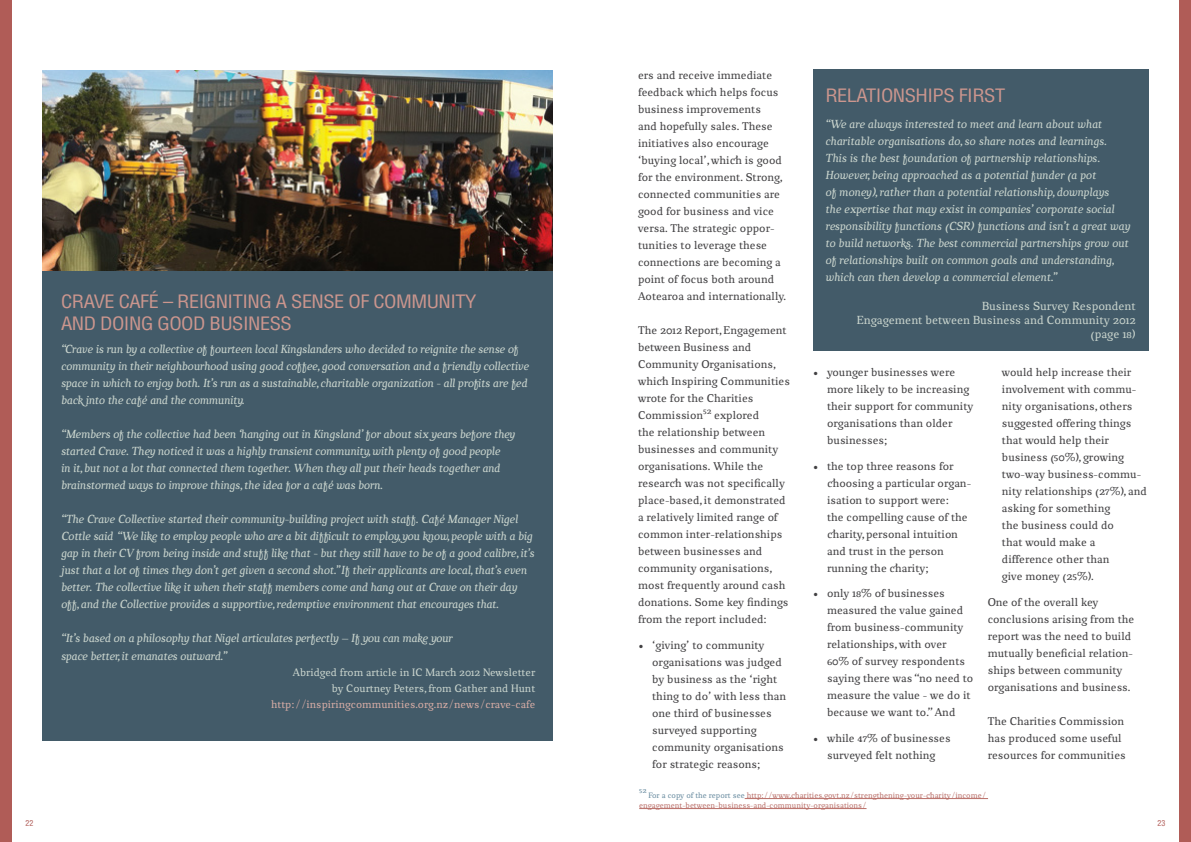
<style>
.page{position:relative;width:1191px;height:842px;background:#fff}
.page>*{position:absolute;margin:0;border:0;box-sizing:border-box;transform-origin:0 0}
.t1{font:condensed 18px/22px "Helvetica";letter-spacing:-.025em;color:#cc968e;scale:1.13 1}
.t2{font:italic 12px/17px "Chucaratext";color:#c9d4cd}
.t3{font:12px/14px "Chucaratext";color:#c9d4cd;text-align:right}
.t4{font:11.5px/17px "Chucaratext";color:#414042}
.t5{font:11px/16px "Chucaratext";color:#c9d4cd;text-align:right}
.t6{font:11px "Chucaratext";color:#d6aca5}
.t7{font:8px/10px "Chucaratext";color:#b96e68}
.t8{font:condensed 8px "Helvetica";color:#b05c57}
.t9{font:8px "Chucaratext";color:#698ca0}
.s1{color:#698ca0}
</style>
<div class="page">
<div style="left:1179px;top:0;width:12px;height:842px;background:#b05c57"></div>
<div style="left:0;top:0;width:11px;height:842px;background:#b05c57"></div>
<div style="left:43px;top:270px;width:510px;height:471px;background:#435b69"></div>
<img style="left:43px;top:71px;width:510px;height:199px">
<div style="left:813px;top:70px;width:335px;height:281px;background:#435b69"></div>
<hr style="left:744px;top:798px;width:244px;height:1px;background:#b96e68">
<hr style="left:639px;top:808px;width:227px;height:1px;background:#b96e68">
<h1 class="t1" style="left:61px;top:291px;width:369px">CRAVE CAFÉ – REIGNITING A SENSE OF COMMUNITY<br>AND DOING GOOD BUSINESS</h1>
<p class="t2" style="left:61px;top:341px;width:469px">“Crave is run by a collective of fourteen local Kingslanders who decided to reignite the sense of community in their neighbourhood using good coffee, good conversation and a friendly collective space in which to enjoy both. It’s run as a sustainable, charitable organization – all profits are fed back into the café and the community.</p>
<p class="t2" style="left:61px;top:426px;width:455px">“Members of the collective had been ‘hanging out in Kingsland’ for about six years before they started Crave. They noticed it was a highly transient community, with plenty of good people<br>in it, but not a lot that connected them together. When they all put their heads together and brainstormed ways to improve things, the idea for a café was born.</p>
<p class="t2" style="left:61px;top:511px;width:475px">“The Crave Collective started their community-building project with staff. Café Manager Nigel Cottle said “We like to employ people who are a bit difficult to employ, you know, people with a big gap in their CV from being inside and stuff like that – but they still have to be of a good calibre, it’s just that a lot of times they don’t get given a second shot.” If their applicants are local, that’s even better. The collective like it when their staff members come and hang out at Crave on their day off, and the Collective provides a supportive, redemptive environment that encourages that.</p>
<p class="t2" style="left:61px;top:629px;width:393px;line-height:18px">“It’s based on a philosophy that Nigel articulates perfectly — If you can make your space better, it emanates outward.”</p>
<p class="t5" style="left:293px;top:665px;width:244px">Abridged from article in IC March 2012 Newsletter by Courtney Peters, from Gather and Hunt</p>
<p class="t6" style="left:271px;top:698px;width:266px">http://inspiringcommunities.org.nz/news/crave-cafe</p>
<p class="t4" style="left:638px;top:67px;width:149px">ers and receive immediate feedback which helps focus business improvements<br>and hopefully sales. These initiatives also encourage ‘buying local’, which is good for the environment. Strong, connected communities are good for business and vice versa. The strategic oppor&shy;tunities to leverage these connections are becoming a point of focus both around<br>Aotearoa and internationally.</p>
<p class="t4" style="left:638px;top:322px;width:153px">The 2012 Report, Engagement between Business and<br>Community Organisations, which Inspiring Communities wrote for the Charities<br>Commission<sup>52</sup> explored<br>the relationship between businesses and community organisations. While the research was not specifically place-based, it demonstrated a relatively limited range of common inter-relationships between businesses and community organisations, most frequently around cash donations. Some key findings from the report included:</p>
<p class="t4" style="left:652px;top:637px;width:135px;text-indent:-14px">• ‘giving’ to community organisations was judged by business as the ‘right thing to do’ with less than one third of businesses surveyed supporting community organisations for strategic reasons;</p>
<h1 class="t1" style="left:825px;top:84px;width:161px">RELATIONSHIPS FIRST</h1>
<p class="t2" style="left:825px;top:117px;width:306px">“We are always interested to meet and learn about what charitable organisations do, so share notes and learnings.<br>This is the best foundation of partnership relationships.<br>However, being approached as a potential funder (a pot<br>of money), rather than a potential relationship, downplays<br>the expertise that may exist in companies’ corporate social responsibility functions (CSR) functions and isn’t a great way to build networks. The best commercial partnerships grow out of relationships built on common goals and understanding, which can then develop a commercial element.”</p>
<p class="t3" style="left:857px;top:299px;width:280px">Business Survey Respondent<br>Engagement between Business and Community 2012 (page 18)</p>
<p class="t4" style="left:827px;top:365px;width:148px;text-indent:-14px">• younger businesses were more likely to be increasing their support for community organisations than older businesses;</p>
<p class="t4" style="left:827px;top:458px;width:146px;text-indent:-14px">• the top three reasons for choosing a particular organ&shy;isation to support were:<br>the compelling cause of the charity, personal intuition and trust in the person running the charity;</p>
<p class="t4" style="left:827px;top:585px;width:148px;text-indent:-14px">• only 18% of businesses measured the value gained from business-community relationships, with over<br>60% of survey respondents saying there was “no need to measure the value – we do it because we want to.” And</p>
<p class="t4" style="left:813px;top:730px;width:139px;text-align:center">• while 47% of businesses surveyed felt nothing</p>
<p class="t4" style="left:1002px;top:365px;width:146px">would help increase their involvement with commu&shy;nity organisations, others suggested offering things that would help their business (50%), growing two-way business-commu&shy;nity relationships (27%), and asking for something<br>the business could do<br>that would make a difference other than<br>give money (25%).</p>
<p class="t4" style="left:987px;top:594px;width:148px">One of the overall key conclusions arising from the report was the need to build mutually beneficial relation&shy;ships between community organisations and business.</p>
<p class="t4" style="left:987px;top:713px;width:139px">The Charities Commission has produced some useful resources for communities</p>
<p class="t9" style="left:639px;top:785px;width:9px">52</p>
<p class="t7" style="left:639px;top:791px;width:348px;text-indent:9px"><span class="s1">For a copy of the report see</span> http://www.charities.govt.nz/strengthening-your-charity/income/ engagement-between-business-and-community-organisations/</p>
<p class="t8" style="left:26px;top:818px;width:10px">22</p>
<p class="t8" style="left:1157px;top:818px;width:9px">23</p>
</div>
